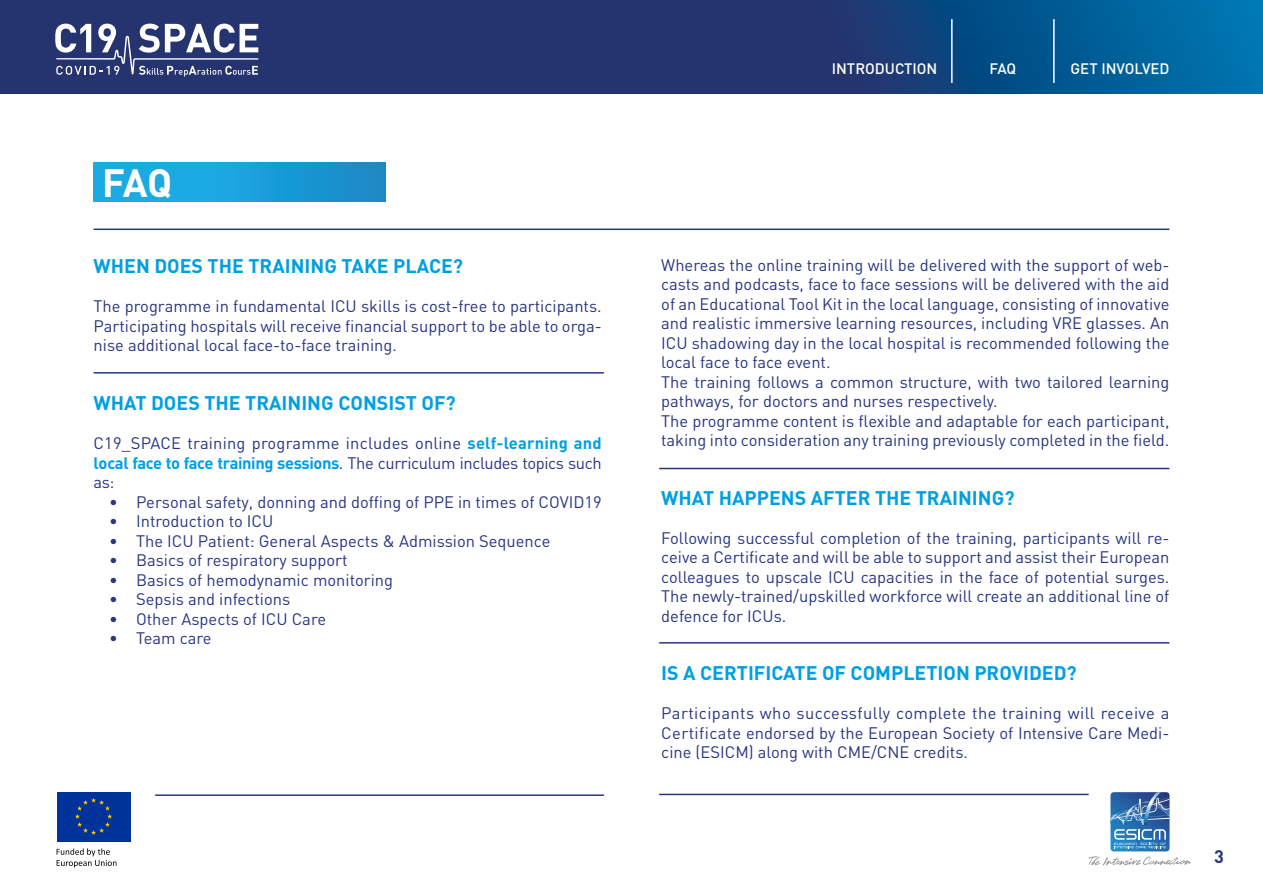
<style>
.page{position:relative;width:1263px;height:893px;background:#fff}
.page>*{position:absolute;margin:0;border:0;box-sizing:border-box;transform-origin:0 0}
.t1{font:700 39px "DIN";color:#fff}
.t2{font:700 19.5px "DIN";color:#009fe3}
.t3{font:700 18px "DIN";color:#283583}
.t4{font:16.5px/19.5px "DIN";color:#283583;text-align:justify}
.t5{font:500 15px "DIN";color:#fff}
.s1{font-weight:700;color:#009fe3}
</style>
<div class="page">
<svg style="left:0;top:0;width:1263px;height:94px;background:#1a407a"></svg>
<div style="left:57px;top:792px;width:73px;height:49px;background:#039"></div>
<svg style="left:75px;top:798px;width:37px;height:37px"></svg>
<svg style="left:57px;top:848px;width:59px;height:20px"></svg>
<svg style="left:1088px;top:792px;width:103px;height:73px"></svg>
<hr style="left:951px;top:19px;width:1px;height:64px;background:#fff">
<hr style="left:1053px;top:19px;width:1px;height:64px;background:#fff">
<hr style="left:94px;top:229px;width:1075px;height:1px;background:#283583">
<hr style="left:94px;top:372px;width:510px;height:2px;background:#283583">
<hr style="left:659px;top:468px;width:510px;height:1px;background:#283583">
<hr style="left:659px;top:642px;width:510px;height:2px;background:#283583">
<hr style="left:155px;top:794px;width:449px;height:2px;background:#283583">
<hr style="left:659px;top:794px;width:430px;height:1px;background:#283583">
<div style="left:94px;top:163px;width:291px;height:38px;background:linear-gradient(to right,#1cb2e9,#198dc9)"></div>
<svg style="left:55px;top:24px;width:203px;height:53px"></svg>
<h1 class="t1" style="left:102px;top:158px;width:72px">FAQ</h1>
<p class="t2" style="left:94px;top:254px;width:371px">WHEN DOES THE TRAINING TAKE PLACE?</p>
<p class="t4" style="left:94px;top:296px;width:510px">The programme in fundamental ICU skills is cost-free to participants.<br>Participating hospitals will receive financial support to be able to orga&shy;nise additional local face-to-face training.</p>
<p class="t2" style="left:94px;top:390px;width:364px">WHAT DOES THE TRAINING CONSIST OF?</p>
<p class="t4" style="left:94px;top:433px;width:510px">C19_SPACE training programme includes online <span class="s1">self-learning and local face to face training sessions</span>. The curriculum includes topics such as:</p>
<p class="t4" style="left:109px;top:491px;width:494px">• Personal safety, donning and doffing of PPE in times of COVID19</p>
<p class="t4" style="left:109px;top:511px;width:166px">• Introduction to ICU</p>
<p class="t4" style="left:109px;top:530px;width:443px">• The ICU Patient: General Aspects &amp; Admission Sequence</p>
<p class="t4" style="left:109px;top:550px;width:240px">• Basics of respiratory support</p>
<p class="t4" style="left:109px;top:569px;width:286px">• Basics of hemodynamic monitoring</p>
<p class="t4" style="left:109px;top:589px;width:183px">• Sepsis and infections</p>
<p class="t4" style="left:109px;top:608px;width:219px">• Other Aspects of ICU Care</p>
<p class="t4" style="left:109px;top:628px;width:104px">• Team care</p>
<p class="t5" style="left:832px;top:59px;width:107px">INTRODUCTION</p>
<p class="t5" style="left:989px;top:59px;width:28px">FAQ</p>
<p class="t5" style="left:1070px;top:59px;width:101px">GET INVOLVED</p>
<p class="t4" style="left:661px;top:255px;width:510px;text-align:left">Whereas the online training will be delivered with the support of web&shy;casts and podcasts, face to face sessions will be delivered with the aid of an Educational Tool Kit in the local language, consisting of innovative and realistic immersive learning resources, including VRE glasses. An ICU shadowing day in the local hospital is recommended following the local face to face event.<br>The training follows a common structure, with two tailored learning pathways, for doctors and nurses respectively.<br>The programme content is flexible and adaptable for each participant, taking into consideration any training previously completed in the field.</p>
<p class="t2" style="left:661px;top:485px;width:355px">WHAT HAPPENS AFTER THE TRAINING?</p>
<p class="t4" style="left:661px;top:528px;width:510px">Following successful completion of the training, participants will re&shy;ceive a Certificate and will be able to support and assist their European colleagues to upscale ICU capacities in the face of potential surges.<br>The newly-trained/upskilled workforce will create an additional line of defence for ICUs.</p>
<p class="t2" style="left:661px;top:660px;width:417px">IS A CERTIFICATE OF COMPLETION PROVIDED?</p>
<p class="t4" style="left:661px;top:703px;width:510px">Participants who successfully complete the training will receive a Certificate endorsed by the European Society of Intensive Care Medi&shy;cine (ESICM) along with CME/CNE credits.</p>
<p class="t3" style="left:1214px;top:845px;width:11px">3</p>
</div>
